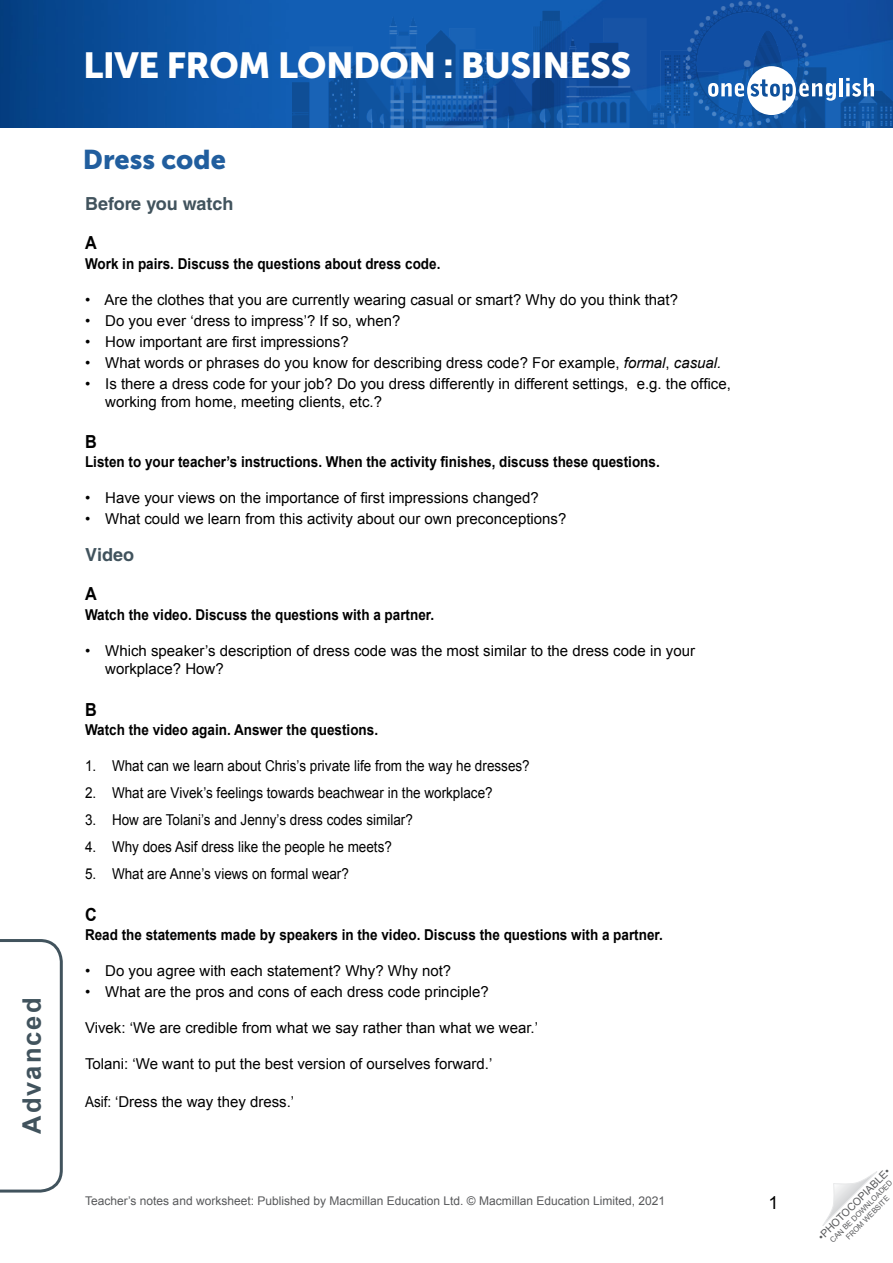
<style>
.page{position:relative;width:893px;height:1263px;background:#fff}
.page>*{position:absolute;margin:0;border:0;box-sizing:border-box;transform-origin:0 0}
.t1{font:36px "Museo Sans 900";letter-spacing:-.015em;color:#fff}
.Article_Subtitle{font:27px "Museo Sans 900";color:#215e9e}
.t2{font:700 25.5px "Arial";letter-spacing:.08em;color:#41535d}
.TN__Title{font:700 18px "Helvetica LT Std";color:#41535d}
.TN__Body_alpha_text{font:700 18px "Arial";color:#000;scale:.9 1}
.t3{font:18px "Arial";color:#000}
.WS__Body_text{font:15px/18px "Arial";color:#000}
.WS__Body_text-2{font:15px "Arial";color:#000;scale:.9 1}
.TN__Body_text_Intro{font:700 15px "Arial";color:#000;scale:.9 1}
.TN__Body_text{font:700 15px "Arial";color:#000;scale:.9 1}
.t4{font:12px "Arial";color:#58595b}
.t5{font:10.5px "Arial";color:#58595b}
.t6{font:7.5px/9px "Arial";color:#58595b;text-align:center}
.s1{font-style:italic}
</style>
<div class="page">
<img style="left:0;top:0;width:893px;height:128px">
<img style="left:293px;top:2px;width:600px;height:126px">
<svg style="left:708px;top:66px;width:128px;height:49px"></svg>
<hr style="left:839px;top:78px;width:4px;height:18px;background:#fff">
<svg style="left:846px;top:78px;width:28px;height:19px"></svg>
<svg style="left:0;top:939px;width:63px;height:254px"></svg>
<svg style="left:822px;top:1171px;width:55px;height:55px"></svg>
<h3 class="t2" style="left:15px;top:1134px;width:138px;rotate:-90deg">Advanced</h3>
<h1 class="t1" style="left:83px;top:45px;width:550px">LIVE FROM LONDON : BUSINESS</h1>
<p class="Article_Subtitle" style="left:83px;top:144px;width:145px">Dress code</p>
<p class="TN__Title" style="left:85px;top:193px;width:150px">Before you watch</p>
<p class="TN__Body_alpha_text" style="left:85px;top:231px;width:14px">A</p>
<p class="TN__Body_text_Intro" style="left:85px;top:253px;width:396px">Work in pairs. Discuss the questions about dress code.</p>
<p class="WS__Body_text" style="left:85px;top:290px;width:595px">• Are the clothes that you are currently wearing casual or smart? Why do you think that?</p>
<p class="WS__Body_text" style="left:85px;top:311px;width:317px">• Do you ever ‘dress to impress’? If so, when?</p>
<p class="WS__Body_text" style="left:85px;top:332px;width:265px">• How important are first impressions?</p>
<p class="WS__Body_text" style="left:85px;top:353px;width:638px">• What words or phrases do you know for describing dress code? For example, <span class="s1">formal</span>, <span class="s1">casual.</span></p>
<p class="WS__Body_text" style="left:105px;top:374px;width:627px;text-indent:-20px">• Is there a dress code for your job? Do you dress differently in different settings, e.g. the office, working from home, meeting clients, etc.?</p>
<p class="TN__Body_alpha_text" style="left:85px;top:430px;width:14px">B</p>
<p class="TN__Body_text_Intro" style="left:85px;top:452px;width:640px">Listen to your teacher’s instructions. When the activity finishes, discuss these questions.</p>
<p class="WS__Body_text" style="left:85px;top:489px;width:455px">• Have your views on the importance of first impressions changed?</p>
<p class="WS__Body_text" style="left:85px;top:510px;width:483px">• What could we learn from this activity about our own preconceptions?</p>
<p class="TN__Title" style="left:85px;top:544px;width:51px">Video</p>
<p class="TN__Body_alpha_text" style="left:85px;top:582px;width:14px">A</p>
<p class="TN__Body_text_Intro" style="left:85px;top:604px;width:389px">Watch the video. Discuss the questions with a partner.</p>
<p class="WS__Body_text" style="left:105px;top:641px;width:591px;text-indent:-20px">• Which speaker’s description of dress code was the most similar to the dress code in your workplace? How?</p>
<p class="TN__Body_alpha_text" style="left:85px;top:697px;width:14px">B</p>
<p class="TN__Body_text" style="left:85px;top:720px;width:327px">Watch the video again. Answer the questions.</p>
<p class="WS__Body_text-2" style="left:85px;top:756px;width:496px">1. What can we learn about Chris’s private life from the way he dresses?</p>
<p class="WS__Body_text-2" style="left:85px;top:783px;width:454px">2. What are Vivek’s feelings towards beachwear in the workplace?</p>
<p class="WS__Body_text-2" style="left:85px;top:810px;width:366px">3. How are Tolani’s and Jenny’s dress codes similar?</p>
<p class="WS__Body_text-2" style="left:85px;top:837px;width:342px">4. Why does Asif dress like the people he meets?</p>
<p class="WS__Body_text-2" style="left:85px;top:864px;width:295px">5. What are Anne’s views on formal wear?</p>
<p class="TN__Body_alpha_text" style="left:85px;top:902px;width:14px">C</p>
<p class="TN__Body_text" style="left:85px;top:925px;width:643px">Read the statements made by speakers in the video. Discuss the questions with a partner.</p>
<p class="WS__Body_text" style="left:85px;top:962px;width:368px">• Do you agree with each statement? Why? Why not?</p>
<p class="WS__Body_text" style="left:85px;top:983px;width:405px">• What are the pros and cons of each dress code principle?</p>
<p class="WS__Body_text" style="left:85px;top:1019px;width:454px">Vivek: ‘We are credible from what we say rather than what we wear.’</p>
<p class="WS__Body_text" style="left:85px;top:1055px;width:409px">Tolani: ‘We want to put the best version of ourselves forward.’</p>
<p class="WS__Body_text-2" style="left:85px;top:1091px;width:234px">Asif: ‘Dress the way they dress.’</p>
<p class="t4" style="left:85px;top:1193px;width:581px">Teacher’s notes and worksheet: Published by Macmillan Education Ltd. © Macmillan Education Limited, 2021</p>
<p class="t3" style="left:769px;top:1191px;width:12px">1</p>
<p class="t5" style="left:815px;top:1233px;width:99px;rotate:-45deg">•PHOTOCOPIABLE•</p>
<p class="t6" style="left:828px;top:1238px;width:86px;rotate:-45deg">CAN BE DOWNLOADED<br>FROM WEBSITE</p>
</div>
